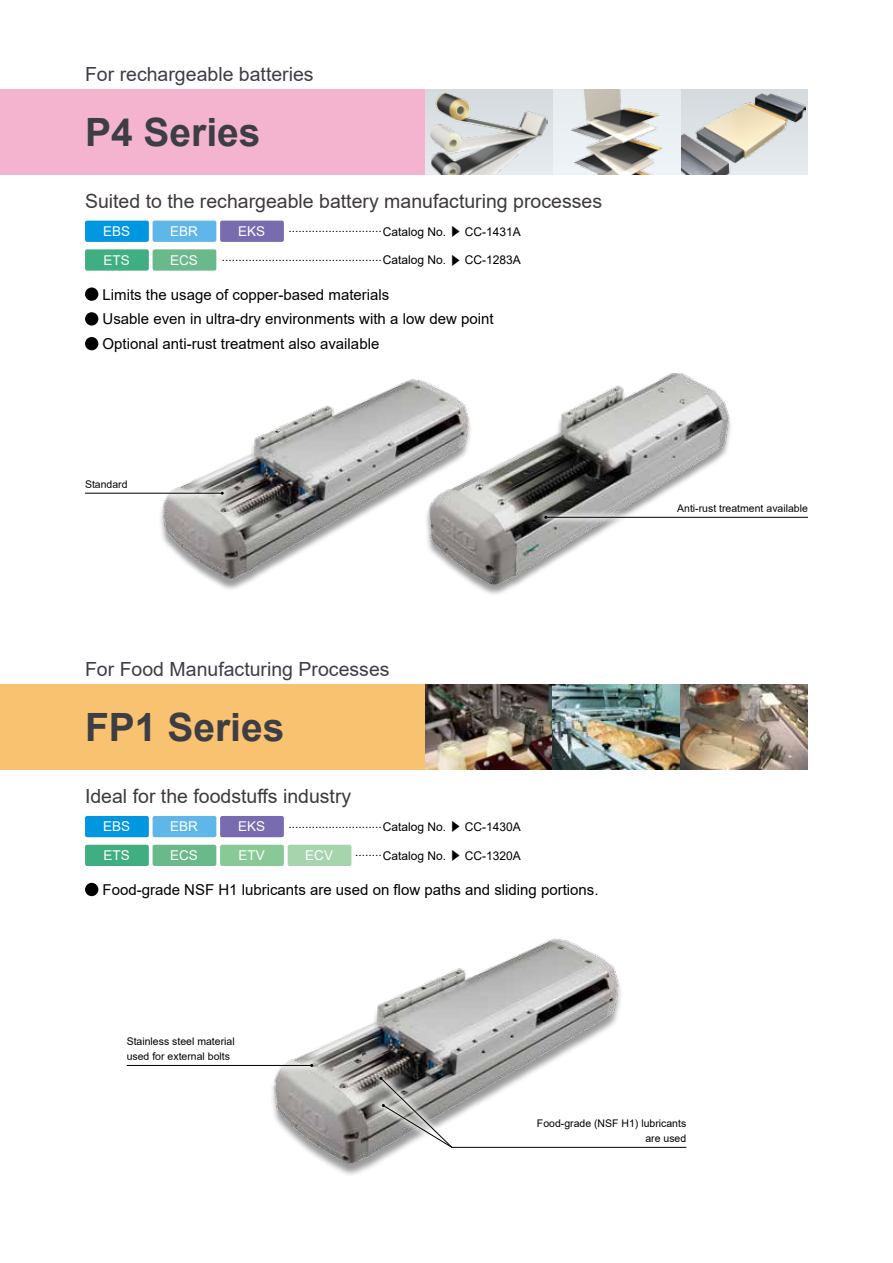
<style>
.page{position:relative;width:893px;height:1263px;background:#fff}
.page>*{position:absolute;margin:0;border:0;box-sizing:border-box;transform-origin:0 0}
.t1{font:700 39px "Arial";color:#3d3e45}
.t2{font:19.5px "Arial";color:#3e3a39}
.t3{font:19.5px "Arial";color:#3d3e45}
.t4{font:15px/24.8px "Arial";color:#000}
.t5{font:13.5px "Arial";color:#fff}
.t6{font:12px "Arial";color:#000}
.t7{font:10.5px/15.8px "Arial";color:#000}
.s1{font-family:"Shin Go Pro"}
</style>
<div class="page">
<div style="left:0;top:89px;width:808px;height:85px;background:#f4b4d0"></div>
<div style="left:0;top:685px;width:808px;height:85px;background:#f9c270"></div>
<div style="left:85px;top:221px;width:64px;height:21px;background:#0097e0;border-radius:2px"></div>
<div style="left:153px;top:221px;width:63px;height:21px;background:#5eb7e8;border-radius:2px"></div>
<div style="left:220px;top:221px;width:64px;height:21px;background:#796baf;border-radius:2px"></div>
<div style="left:85px;top:249px;width:64px;height:22px;background:#3faf82;border-radius:2px"></div>
<div style="left:153px;top:249px;width:63px;height:22px;background:#6ab98b;border-radius:2px"></div>
<div style="left:85px;top:287px;width:13px;height:14px;background:#000;border-radius:50%"></div>
<div style="left:85px;top:312px;width:13px;height:14px;background:#000;border-radius:50%"></div>
<div style="left:85px;top:337px;width:13px;height:13px;background:#000;border-radius:50%"></div>
<div style="left:85px;top:816px;width:64px;height:21px;background:#0097e0;border-radius:2px"></div>
<div style="left:153px;top:816px;width:63px;height:21px;background:#5eb7e8;border-radius:2px"></div>
<div style="left:220px;top:816px;width:64px;height:21px;background:#796baf;border-radius:2px"></div>
<div style="left:85px;top:845px;width:64px;height:21px;background:#3faf82;border-radius:2px"></div>
<div style="left:153px;top:845px;width:63px;height:21px;background:#6ab98b;border-radius:2px"></div>
<div style="left:220px;top:845px;width:64px;height:21px;background:#89c997;border-radius:2px"></div>
<div style="left:288px;top:845px;width:63px;height:21px;background:#a5d4ad;border-radius:2px"></div>
<div style="left:85px;top:883px;width:13px;height:13px;background:#000;border-radius:50%"></div>
<div style="left:159px;top:382px;width:315px;height:209px;background:#000;opacity:.4"></div>
<img style="left:161px;top:379px;width:263px;height:203px">
<div style="left:424px;top:376px;width:309px;height:221px;background:#fff"></div>
<img style="left:425px;top:373px;width:306px;height:215px">
<img style="left:272px;top:938px;width:349px;height:229px">
<div style="left:372px;top:1069px;width:322px;height:86px;background:#fff;opacity:.85"></div>
<svg style="left:379px;top:1077px;width:308px;height:71px"></svg>
<div style="left:78px;top:484px;width:153px;height:18px;background:#fff;opacity:.85"></div>
<hr style="left:85px;top:493px;width:137px;height:1px;background:#000">
<div style="left:119px;top:1056px;width:202px;height:18px;background:#fff;opacity:.85"></div>
<hr style="left:127px;top:1065px;width:185px;height:1px;background:#000">
<div style="left:537px;top:508px;width:278px;height:18px;background:#fff;opacity:.85"></div>
<hr style="left:546px;top:517px;width:262px;height:1px;background:#000">
<img style="left:425px;top:685px;width:383px;height:85px">
<div style="left:680px;top:89px;width:128px;height:85px;background:linear-gradient(to bottom,#d4d9dd,#e5ebee)"></div>
<img style="left:680px;top:94px;width:125px;height:80px">
<div style="left:553px;top:89px;width:127px;height:85px;background:#eaeff3"></div>
<img style="left:572px;top:89px;width:90px;height:85px">
<div style="left:425px;top:89px;width:128px;height:85px;background:linear-gradient(to bottom,#d4d9dc,#e6ebee)"></div>
<img style="left:430px;top:94px;width:118px;height:80px">
<h2 class="t3" style="left:85px;top:60px;width:230px">For rechargeable batteries</h2>
<h1 class="t1" style="left:85px;top:106px;width:177px">P4 Series</h1>
<h2 class="t2" style="left:85px;top:188px;width:519px">Suited to the rechargeable battery manufacturing processes</h2>
<p class="t5" style="left:103px;top:222px;width:29px">EBS</p>
<p class="t5" style="left:170px;top:222px;width:29px">EBR</p>
<p class="t5" style="left:238px;top:222px;width:29px">EKS</p>
<p class="t6" style="left:288px;top:220px;width:234px">............................Catalog No. <span class="s1">▶</span> CC-1431A</p>
<p class="t5" style="left:103px;top:251px;width:28px">ETS</p>
<p class="t5" style="left:170px;top:251px;width:29px">ECS</p>
<p class="t6" style="left:222px;top:249px;width:301px">................................................Catalog No. <span class="s1">▶</span> CC-1283A</p>
<p class="t4" style="left:103px;top:282px;width:392px">Limits the usage of copper-based materials<br>Usable even in ultra-dry environments with a low dew point<br>Optional anti-rust treatment also available</p>
<p class="t7" style="left:85px;top:476px;width:44px">Standard</p>
<h2 class="t3" style="left:85px;top:656px;width:306px">For Food Manufacturing Processes</h2>
<h1 class="t1" style="left:85px;top:702px;width:201px">FP1 Series</h1>
<h2 class="t2" style="left:85px;top:783px;width:268px">Ideal for the foodstuffs industry</h2>
<p class="t5" style="left:103px;top:817px;width:29px">EBS</p>
<p class="t5" style="left:170px;top:817px;width:29px">EBR</p>
<p class="t5" style="left:238px;top:817px;width:29px">EKS</p>
<p class="t6" style="left:288px;top:815px;width:234px">............................Catalog No. <span class="s1">▶</span> CC-1430A</p>
<p class="t5" style="left:103px;top:846px;width:28px">ETS</p>
<p class="t5" style="left:170px;top:846px;width:29px">ECS</p>
<p class="t5" style="left:238px;top:846px;width:28px">ETV</p>
<p class="t5" style="left:305px;top:846px;width:29px">ECV</p>
<p class="t6" style="left:355px;top:847px;width:167px">........Catalog No. <span class="s1">▶</span> CC-1320A</p>
<p class="t4" style="left:103px;top:877px;width:498px">Food-grade NSF H1 lubricants are used on flow paths and sliding portions.</p>
<p class="t7" style="left:127px;top:1033px;width:109px">Stainless steel material used for external bolts</p>
<p class="t7" style="left:677px;top:500px;width:132px">Anti-rust treatment available</p>
<p class="t7" style="left:537px;top:1115px;width:151px;text-align:right">Food-grade (NSF H1) lubricants are used</p>
</div>
